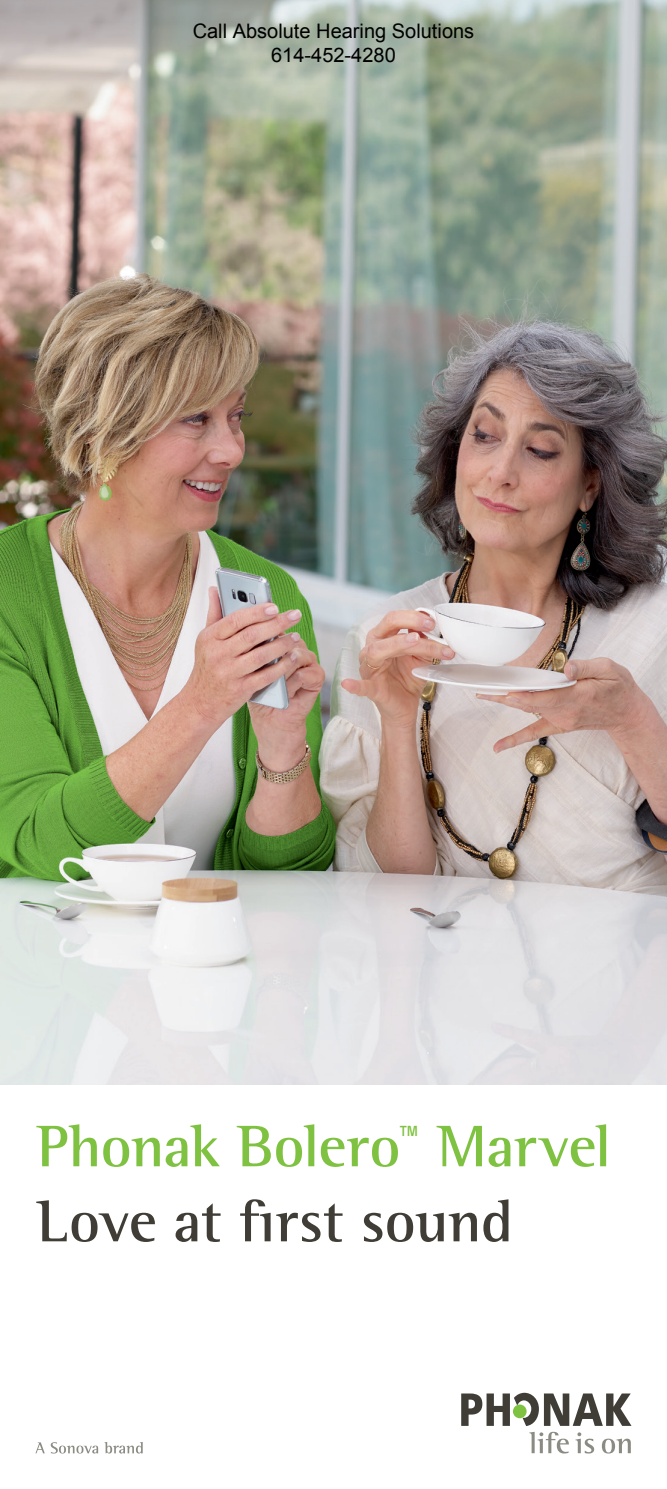
<style>
.page{position:relative;width:667px;height:1489px;background:#fff}
.page>*{position:absolute;margin:0;border:0;box-sizing:border-box;transform-origin:0 0}
.PHO_Main_Chapter_tit{font:700 60px "Rotis Semi Serif Pro";letter-spacing:-.01em;color:#7fc241}
.PHO_Main_Chapter_tit-2{font:700 60px "Rotis Semi Serif Pro";letter-spacing:-.01em;color:#3f3d36}
.t1{font:20px/24px "Arial";color:#000;text-align:center}
</style>
<div class="page">
<img style="left:0;top:0;width:666px;height:1084px">
<svg style="left:35px;top:1442px;width:10px;height:11px"></svg>
<svg style="left:51px;top:1442px;width:47px;height:11px"></svg>
<svg style="left:104px;top:1442px;width:39px;height:11px"></svg>
<svg style="left:461px;top:1392px;width:170px;height:33px"></svg>
<svg style="left:529px;top:1431px;width:39px;height:22px"></svg>
<svg style="left:575px;top:1432px;width:18px;height:21px"></svg>
<svg style="left:601px;top:1438px;width:29px;height:15px"></svg>
<p class="t1" style="left:192px;top:19px;width:283px">Call Absolute Hearing Solutions<br>614-452-4280</p>
<p class="PHO_Main_Chapter_tit" style="left:37px;top:1109px;width:575px">Phonak Bolero<sup>™</sup> Marvel</p>
<p class="PHO_Main_Chapter_tit-2" style="left:37px;top:1184px;width:477px">Love at first sound</p>
</div>
